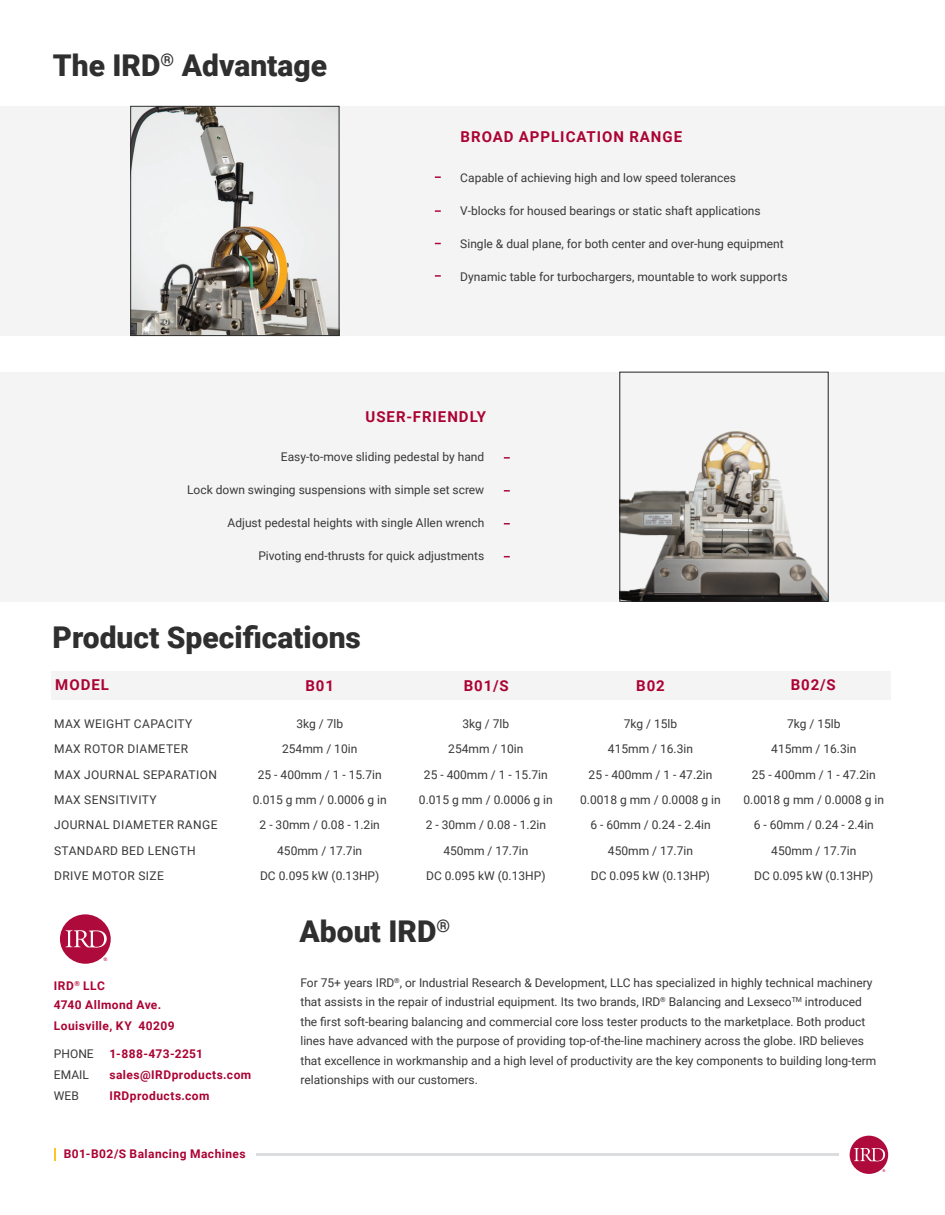
<style>
.page{position:relative;width:945px;height:1215px;background:#fff}
.page>*{position:absolute;margin:0;border:0;box-sizing:border-box;transform-origin:0 0}
.t1{font:900 30px "Roboto";color:#2f2f30}
.Main{font:700 15px "Roboto";letter-spacing:.065em;color:#ab0333}
.Main-2{font:12px/19.5px "Roboto";color:#383839}
.Main-3{font:12px "Roboto";letter-spacing:.035em;color:#383839}
.t2{font:700 12px/19.5px "Roboto";letter-spacing:.035em;color:#ab0333}
.t3{font:4.95px "Roboto";color:#ae0a3c}
.t4{font:3.9px "Roboto";color:#ae0a3c}
</style>
<div class="page">
<svg style="left:60px;top:914px;width:51px;height:50px"></svg>
<svg style="left:54px;top:1148px;width:2px;height:13px"></svg>
<svg style="left:850px;top:1136px;width:38px;height:38px"></svg>
<hr style="left:256px;top:1154px;width:582px;height:2px;background:#dcdddf">
<div style="left:0;top:372px;width:945px;height:229px;background:#f4f4f5"></div>
<div style="left:0;top:106px;width:945px;height:230px;background:#f4f4f5"></div>
<div style="left:51px;top:671px;width:840px;height:29px;background:#f4f4f5"></div>
<img style="left:133px;top:108px;width:204px;height:226px">
<div style="left:131px;top:106px;width:208px;height:230px;border:1px solid #2f2f30"></div>
<img style="left:622px;top:431px;width:204px;height:168px">
<div style="left:620px;top:372px;width:208px;height:229px;border:1px solid #231f20"></div>
<svg style="left:435px;top:176px;width:6px;height:2px"></svg>
<svg style="left:435px;top:210px;width:6px;height:2px"></svg>
<svg style="left:435px;top:275px;width:6px;height:2px"></svg>
<svg style="left:504px;top:457px;width:6px;height:2px"></svg>
<svg style="left:504px;top:490px;width:6px;height:2px"></svg>
<svg style="left:504px;top:523px;width:6px;height:2px"></svg>
<p class="t1" style="left:53px;top:45px;width:276px">The IRD<sup>®</sup> Advantage</p>
<p class="Main" style="left:461px;top:126px;width:223px">BROAD APPLICATION RANGE</p>
<p class="Main-2" style="left:460px;top:167px;width:277px">Capable of achieving high and low speed tolerances</p>
<p class="Main-2" style="left:460px;top:200px;width:302px">V-blocks for housed bearings or static shaft applications</p>
<p class="Main-2" style="left:460px;top:233px;width:325px">Single &amp; dual plane, for both center and over-hung equipment</p>
<p class="Main-2" style="left:460px;top:266px;width:329px">Dynamic table for turbochargers, mountable to work supports</p>
<p class="Main" style="left:366px;top:406px;width:122px">USER-FRIENDLY</p>
<p class="Main-2" style="left:281px;top:447px;width:205px">Easy-to-move sliding pedestal by hand</p>
<p class="Main-2" style="left:187px;top:480px;width:299px">Lock down swinging suspensions with simple set screw</p>
<p class="Main-2" style="left:228px;top:513px;width:258px">Adjust pedestal heights with single Allen wrench</p>
<p class="Main-2" style="left:258px;top:546px;width:227px">Pivoting end-thrusts for quick adjustments</p>
<p class="t1" style="left:52px;top:616px;width:310px">Product Specifications</p>
<p class="Main" style="left:55px;top:675px;width:55px">MODEL</p>
<p class="Main" style="left:305px;top:675px;width:30px">B01</p>
<p class="Main" style="left:464px;top:675px;width:46px">B01/S</p>
<p class="Main" style="left:636px;top:675px;width:30px">B02</p>
<p class="Main" style="left:791px;top:675px;width:46px">B02/S</p>
<p class="Main-3" style="left:54px;top:715px;width:140px">MAX WEIGHT CAPACITY</p>
<p class="Main-3" style="left:54px;top:740px;width:136px">MAX ROTOR DIAMETER</p>
<p class="Main-2" style="left:296px;top:713px;width:48px">3kg / 7lb</p>
<p class="Main-2" style="left:282px;top:739px;width:77px">254mm / 10in</p>
<p class="Main-2" style="left:463px;top:713px;width:48px">3kg / 7lb</p>
<p class="Main-2" style="left:448px;top:739px;width:77px">254mm / 10in</p>
<p class="Main-2" style="left:624px;top:713px;width:55px">7kg / 15lb</p>
<p class="Main-2" style="left:787px;top:713px;width:55px">7kg / 15lb</p>
<p class="Main-2" style="left:608px;top:739px;width:87px">415mm / 16.3in</p>
<p class="Main-2" style="left:771px;top:739px;width:87px">415mm / 16.3in</p>
<p class="Main-3" style="left:54px;top:766px;width:165px">MAX JOURNAL SEPARATION</p>
<p class="Main-2" style="left:258px;top:764px;width:125px">25 - 400mm / 1 - 15.7in</p>
<p class="Main-2" style="left:424px;top:764px;width:125px">25 - 400mm / 1 - 15.7in</p>
<p class="Main-2" style="left:589px;top:764px;width:125px">25 - 400mm / 1 - 47.2in</p>
<p class="Main-2" style="left:752px;top:764px;width:125px">25 - 400mm / 1 - 47.2in</p>
<p class="Main-3" style="left:54px;top:791px;width:104px">MAX SENSITIVITY</p>
<p class="Main-2" style="left:253px;top:789px;width:135px">0.015 g mm / 0.0006 g in</p>
<p class="Main-2" style="left:419px;top:789px;width:135px">0.015 g mm / 0.0006 g in</p>
<p class="Main-2" style="left:580px;top:789px;width:142px">0.0018 g mm / 0.0008 g in</p>
<p class="Main-2" style="left:743px;top:789px;width:142px">0.0018 g mm / 0.0008 g in</p>
<p class="Main-3" style="left:54px;top:817px;width:165px">JOURNAL DIAMETER RANGE</p>
<p class="Main-2" style="left:260px;top:815px;width:122px">2 - 30mm / 0.08 - 1.2in</p>
<p class="Main-2" style="left:426px;top:815px;width:122px">2 - 30mm / 0.08 - 1.2in</p>
<p class="Main-2" style="left:590px;top:815px;width:122px">6 - 60mm / 0.24 - 2.4in</p>
<p class="Main-2" style="left:754px;top:815px;width:122px">6 - 60mm / 0.24 - 2.4in</p>
<p class="Main-3" style="left:54px;top:842px;width:143px">STANDARD BED LENGTH</p>
<p class="Main-2" style="left:277px;top:840px;width:87px">450mm / 17.7in</p>
<p class="Main-2" style="left:443px;top:840px;width:87px">450mm / 17.7in</p>
<p class="Main-2" style="left:608px;top:840px;width:87px">450mm / 17.7in</p>
<p class="Main-2" style="left:771px;top:840px;width:87px">450mm / 17.7in</p>
<p class="Main-3" style="left:54px;top:867px;width:111px">DRIVE MOTOR SIZE</p>
<p class="Main-2" style="left:260px;top:866px;width:121px">DC 0.095 kW (0.13HP)</p>
<p class="Main-2" style="left:426px;top:866px;width:121px">DC 0.095 kW (0.13HP)</p>
<p class="Main-2" style="left:591px;top:866px;width:121px">DC 0.095 kW (0.13HP)</p>
<p class="Main-2" style="left:754px;top:866px;width:121px">DC 0.095 kW (0.13HP)</p>
<p class="t3" style="left:103px;top:956px;width:6px">®</p>
<p class="t2" style="left:54px;top:975px;width:109px">IRD<sup>®</sup> LLC<br>4740 Allmond Ave.</p>
<p class="t2" style="left:54px;top:1016px;width:122px">Louisville, KY 40209</p>
<p class="Main-2" style="left:54px;top:1043px;width:41px">PHONE</p>
<p class="t2" style="left:109px;top:1043px;width:95px">1-888-473-2251</p>
<p class="Main-2" style="left:54px;top:1064px;width:36px">EMAIL</p>
<p class="t2" style="left:109px;top:1064px;width:143px">sales@IRDproducts.com</p>
<p class="Main-2" style="left:54px;top:1085px;width:26px">WEB</p>
<p class="t2" style="left:109px;top:1085px;width:102px">IRDproducts.com</p>
<p class="t2" style="left:64px;top:1144px;width:183px">B01-B02/S Balancing Machines</p>
<h1 class="t1" style="left:300px;top:910px;width:152px">About IRD<sup>®</sup></h1>
<p class="Main-2" style="left:300px;top:972px;width:577px">For 75+ years IRD<sup>®</sup>, or Industrial Research &amp; Development, LLC has specialized in highly technical machinery that assists in the repair of industrial equipment. Its two brands, IRD<sup>®</sup> Balancing and Lexseco<sup>TM</sup> introduced the first soft-bearing balancing and commercial core loss tester products to the marketplace. Both product lines have advanced with the purpose of providing top-of-the-line machinery across the globe. IRD believes that excellence in workmanship and a high level of productivity are the key components to building long-term relationships with our customers.</p>
<p class="t4" style="left:883px;top:1168px;width:5px">®</p>
</div>
